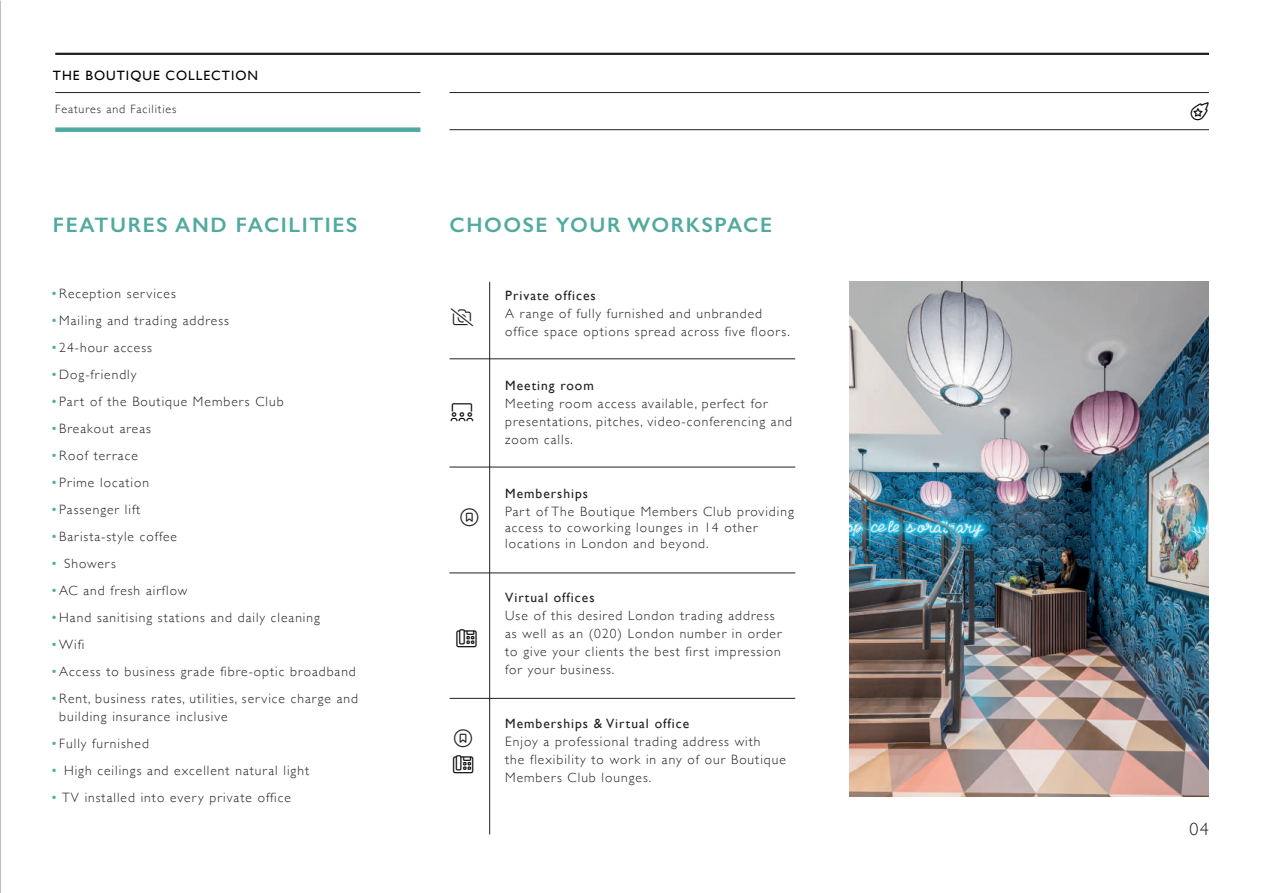
<style>
.page{position:relative;width:1263px;height:893px;background:#fff}
.page>*{position:absolute;margin:0;border:0;box-sizing:border-box;transform-origin:0 0}
.t1{font:600 21px "Gill Sans";letter-spacing:.075em;color:#51aa9f}
.t2{font:300 18px "Gill Sans";color:#231f20}
.t3{font:300 13.5px/18px "Gill Sans";letter-spacing:.075em;color:#231f20}
.t4{font:13.5px "Gill Sans";letter-spacing:.075em;color:#231f20}
.t5{font:13.5px "Gill Sans";letter-spacing:.075em;color:#000}
.t6{font:300 12px "Gill Sans";letter-spacing:.075em;color:#231f20}
.s1{color:#49ada0}
</style>
<div class="page">
<img style="left:849px;top:282px;width:360px;height:514px">
<hr style="left:55px;top:92px;width:365px;height:1px;background:#231f20">
<div style="left:55px;top:127px;width:365px;height:5px;background:#51aa9f"></div>
<hr style="left:55px;top:53px;width:1154px;height:2px;background:#231f20">
<hr style="left:449px;top:92px;width:760px;height:1px;background:#231f20">
<hr style="left:449px;top:129px;width:760px;height:1px;background:#231f20">
<hr style="left:489px;top:282px;width:1px;height:552px;background:#231f20">
<hr style="left:449px;top:359px;width:346px;height:1px;background:#231f20">
<hr style="left:449px;top:467px;width:346px;height:1px;background:#231f20">
<hr style="left:449px;top:573px;width:346px;height:1px;background:#231f20">
<hr style="left:449px;top:698px;width:346px;height:1px;background:#231f20">
<p class="t5" style="left:53px;top:68px;width:207px">THE BOUTIQUE COLLECTION</p>
<p class="t6" style="left:55px;top:100px;width:123px">Features and Facilities</p>
<h1 class="t1" style="left:53px;top:212px;width:306px">FEATURES AND FACILITIES</h1>
<p class="t3" style="left:51px;top:284px;width:127px"><span class="s1">•</span>Reception services</p>
<p class="t3" style="left:51px;top:311px;width:180px"><span class="s1">•</span>Mailing and trading address</p>
<p class="t3" style="left:51px;top:338px;width:103px"><span class="s1">•</span>24-hour access</p>
<p class="t3" style="left:51px;top:365px;width:87px"><span class="s1">•</span>Dog-friendly</p>
<p class="t3" style="left:51px;top:392px;width:234px"><span class="s1">•</span>Part of the Boutique Members Club</p>
<p class="t3" style="left:51px;top:419px;width:102px"><span class="s1">•</span>Breakout areas</p>
<p class="t3" style="left:51px;top:446px;width:89px"><span class="s1">•</span>Roof terrace</p>
<p class="t3" style="left:51px;top:473px;width:100px"><span class="s1">•</span>Prime location</p>
<p class="t3" style="left:51px;top:500px;width:91px"><span class="s1">•</span>Passenger lift</p>
<p class="t3" style="left:51px;top:527px;width:128px"><span class="s1">•</span>Barista-style coffee</p>
<p class="t3" style="left:51px;top:554px;width:67px"><span class="s1">•</span> Showers</p>
<p class="t3" style="left:51px;top:581px;width:138px"><span class="s1">•</span>AC and fresh airflow</p>
<p class="t3" style="left:51px;top:608px;width:271px"><span class="s1">•</span>Hand sanitising stations and daily cleaning</p>
<p class="t3" style="left:51px;top:635px;width:35px"><span class="s1">•</span>Wifi</p>
<p class="t3" style="left:51px;top:662px;width:307px"><span class="s1">•</span>Access to business grade fibre-optic broadband</p>
<p class="t3" style="left:59px;top:689px;width:300px;text-indent:-9px"><span class="s1">•</span>Rent, business rates, utilities, service charge and building insurance inclusive</p>
<p class="t3" style="left:51px;top:734px;width:100px"><span class="s1">•</span>Fully furnished</p>
<p class="t3" style="left:51px;top:761px;width:260px"><span class="s1">•</span> High ceilings and excellent natural light</p>
<p class="t3" style="left:51px;top:788px;width:242px"><span class="s1">•</span> TV installed into every private office</p>
<h1 class="t1" style="left:449px;top:212px;width:324px">CHOOSE YOUR WORKSPACE</h1>
<p class="t4" style="left:505px;top:287px;width:92px">Private offices</p>
<p class="t3" style="left:505px;top:303px;width:286px">A range of fully furnished and unbranded office space options spread across five floors.</p>
<p class="t4" style="left:505px;top:377px;width:90px">Meeting room</p>
<p class="t3" style="left:505px;top:393px;width:288px">Meeting room access available, perfect for presentations, pitches, video-conferencing and zoom calls.</p>
<p class="t4" style="left:505px;top:485px;width:84px">Memberships</p>
<p class="t3" style="left:505px;top:502px;width:290px;line-height:16.2px">Part of The Boutique Members Club providing access to coworking lounges in 14 other locations in London and beyond.</p>
<p class="t4" style="left:505px;top:589px;width:91px">Virtual offices</p>
<p class="t3" style="left:505px;top:606px;width:278px">Use of this desired London trading address as well as an (020) London number in order to give your clients the best first impression for your business.</p>
<p class="t4" style="left:505px;top:715px;width:186px">Memberships &amp; Virtual office</p>
<p class="t3" style="left:505px;top:732px;width:282px">Enjoy a professional trading address with<br>the flexibility to work in any of our Boutique<br>Members Club lounges.</p>
<h2 class="t2" style="left:1189px;top:815px;width:21px">04</h2>
</div>
